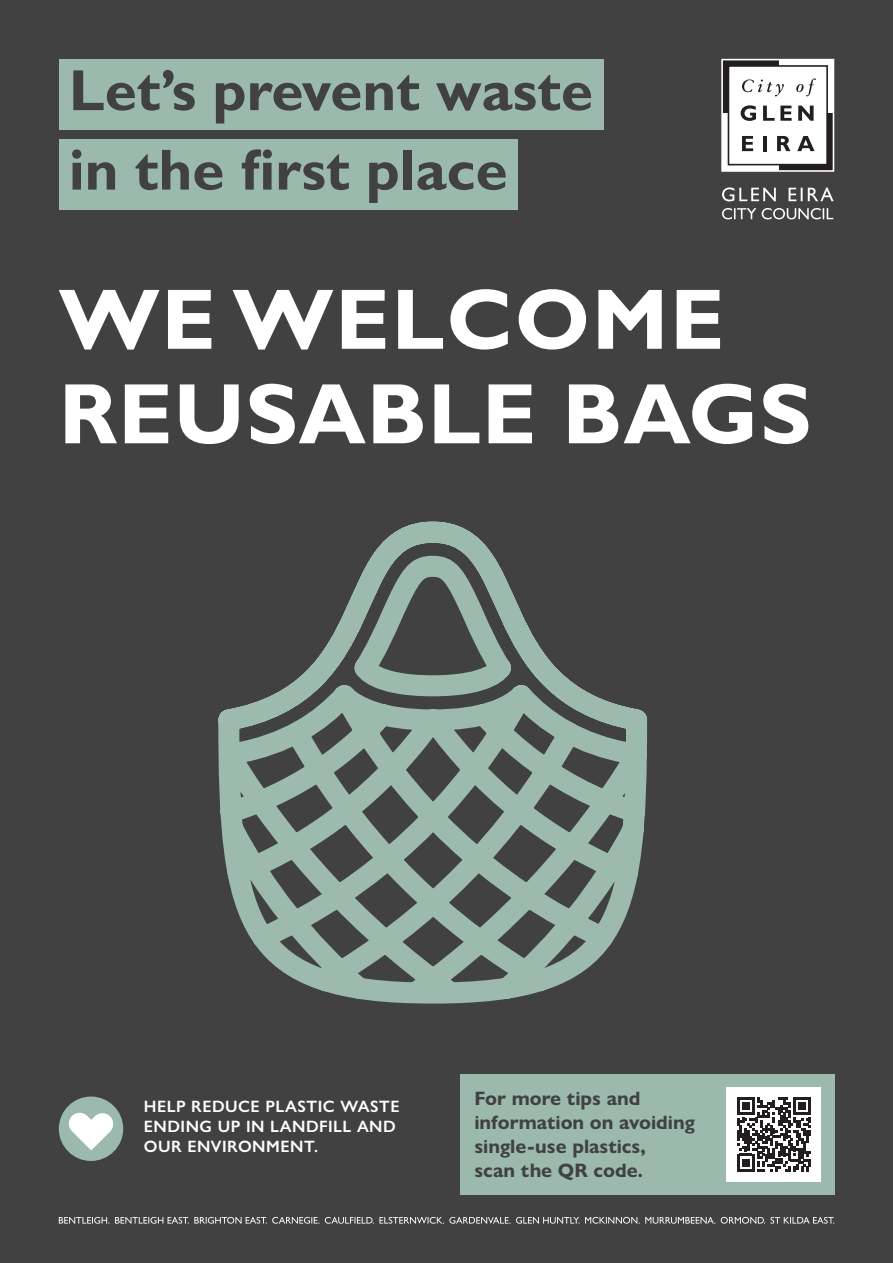
<style>
.page{position:relative;width:893px;height:1263px;background:#414142}
.page>*{position:absolute;margin:0;border:0;box-sizing:border-box;transform-origin:0 0}
.t1{font:700 86.25px/94.5px "Gill Sans";letter-spacing:.01em;color:#fff}
.t2{font:700 58.2px "Gill Sans";color:#414142}
.t3{font:700 19.5px/24px "Gill Sans Nova";color:#414142}
.t4{font:600 16.5px/19.8px "Gill Sans Nova";letter-spacing:.03em;color:#fff}
</style>
<div class="page">
<div style="left:59px;top:59px;width:545px;height:71px;background:#9bb9ad"></div>
<div style="left:59px;top:140px;width:458px;height:70px;background:#9bb9ad"></div>
<div style="left:722px;top:60px;width:111px;height:111px;background:#fff"></div>
<div style="left:722px;top:60px;width:57px;height:53px;background:#231f20"></div>
<div style="left:779px;top:113px;width:54px;height:58px;background:#231f20"></div>
<div style="left:721px;top:59px;width:113px;height:113px;border:2px solid #fff"></div>
<div style="left:728px;top:65px;width:100px;height:100px;background:#fff;border:2px solid #231f20"></div>
<svg style="left:742px;top:136px;width:11px;height:15px"></svg>
<hr style="left:763px;top:136px;width:4px;height:15px;background:#231f20">
<svg style="left:777px;top:136px;width:13px;height:15px"></svg>
<svg style="left:797px;top:136px;width:17px;height:15px"></svg>
<svg style="left:741px;top:105px;width:15px;height:16px"></svg>
<svg style="left:763px;top:106px;width:29px;height:15px"></svg>
<svg style="left:798px;top:106px;width:16px;height:15px"></svg>
<svg style="left:742px;top:79px;width:42px;height:17px"></svg>
<svg style="left:796px;top:78px;width:20px;height:18px"></svg>
<svg style="left:722px;top:187px;width:54px;height:14px"></svg>
<svg style="left:789px;top:188px;width:45px;height:13px"></svg>
<svg style="left:722px;top:208px;width:34px;height:11px"></svg>
<svg style="left:762px;top:208px;width:71px;height:11px"></svg>
<svg style="left:59px;top:1217px;width:775px;height:7px"></svg>
<svg style="left:218px;top:521px;width:430px;height:483px"></svg>
<div style="left:59px;top:1096px;width:64px;height:65px;background:#9bb9ad;border-radius:50%"></div>
<svg style="left:68px;top:1112px;width:46px;height:38px"></svg>
<div style="left:460px;top:1074px;width:374px;height:120px;background:#9bb9ad"></div>
<div style="left:726px;top:1087px;width:95px;height:95px;background:#fff"></div>
<svg style="left:737px;top:1097px;width:74px;height:74px"></svg>
<p class="t2" style="left:69px;top:55px;width:526px">Let’s prevent waste</p>
<p class="t2" style="left:69px;top:135px;width:440px">in the first place</p>
<p class="t1" style="left:59px;top:275px;width:754px">WE WELCOME<br>REUSABLE BAGS</p>
<p class="t4" style="left:144px;top:1097px;width:257px">HELP REDUCE PLASTIC WASTE<br>ENDING UP IN LANDFILL AND<br>OUR ENVIRONMENT.</p>
<p class="t3" style="left:474px;top:1086px;width:222px">For more tips and information on avoiding single-use plastics,<br>scan the QR code.</p>
</div>
